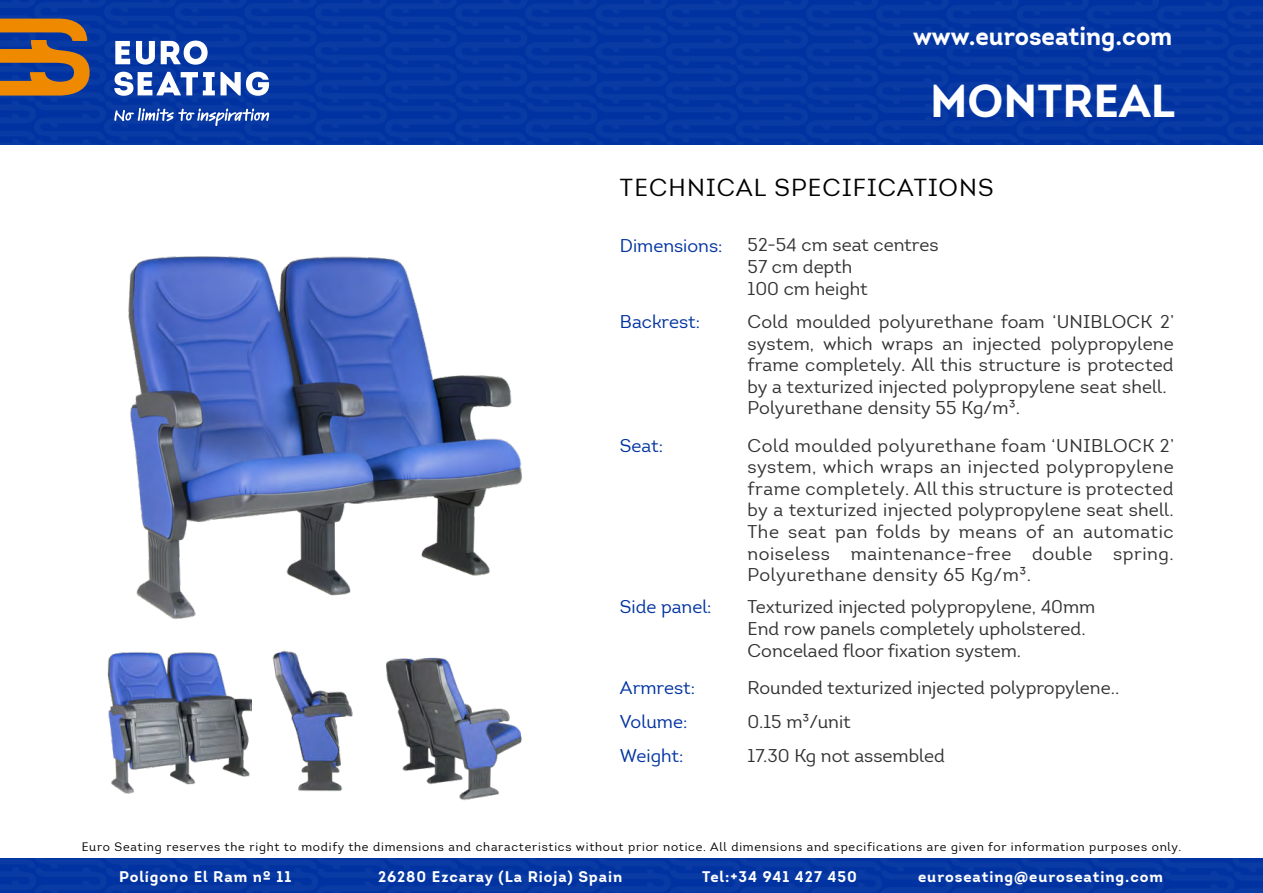
<style>
.page{position:relative;width:1263px;height:893px;background:#fff}
.page>*{position:absolute;margin:0;border:0;box-sizing:border-box;transform-origin:0 0}
.t1{font:700 45px "Intro";color:#fff}
.t2{font:700 25.5px "Intro";color:#fff;scale:.96 1}
.t3{font:24px "Intro";letter-spacing:.05em;color:#000}
.t4{font:18px/21.6px "Intro";color:#323232}
.t5{font:18px/34px "Intro";color:#0033a1}
.t6{font:700 15px "Intro";letter-spacing:.065em;color:#fff}
.t7{font:12px "Intro";letter-spacing:.065em;color:#000}
</style>
<div class="page">
<div style="left:0;top:0;width:1263px;height:145px;background:#0537a2"></div>
<svg style="left:115px;top:41px;width:15px;height:23px"></svg>
<svg style="left:161px;top:41px;width:47px;height:24px"></svg>
<svg style="left:136px;top:41px;width:19px;height:24px"></svg>
<svg style="left:114px;top:72px;width:155px;height:24px"></svg>
<svg style="left:0;top:19px;width:90px;height:77px"></svg>
<svg style="left:114px;top:108px;width:155px;height:18px"></svg>
<div style="left:0;top:859px;width:1263px;height:34px;background:#0738a3"></div>
<img style="left:128px;top:256px;width:394px;height:363px">
<img style="left:107px;top:652px;width:144px;height:142px">
<img style="left:272px;top:650px;width:81px;height:141px">
<img style="left:386px;top:657px;width:136px;height:144px">
<h2 class="t2" style="left:913px;top:19px;width:272px">www.euroseating.com</h2>
<h1 class="t1" style="left:930px;top:72px;width:246px">MONTREAL</h1>
<h3 class="t3" style="left:620px;top:173px;width:375px">TECHNICAL SPECIFICATIONS</h3>
<p class="t5" style="left:620px;top:228px;width:104px">Dimensions:</p>
<p class="t5" style="left:620px;top:305px;width:82px">Backrest:</p>
<p class="t5" style="left:620px;top:428px;width:45px">Seat:</p>
<p class="t5" style="left:620px;top:590px;width:93px">Side panel:</p>
<p class="t5" style="left:620px;top:671px;width:77px">Armrest:<br>Volume:<br>Weight:</p>
<p class="t4" style="left:747px;top:235px;width:192px">52-54 cm seat centres<br>57 cm depth<br>100 cm height</p>
<p class="t4" style="left:747px;top:311px;width:428px">Cold moulded polyurethane foam ‘UNIBLOCK 2’ system, which wraps an injected polypropylene frame completely. All this structure is protected by a texturized injected polypropylene seat shell.<br>Polyurethane density 55 Kg/m³.</p>
<p class="t4" style="left:747px;top:435px;width:428px;text-align:justify">Cold moulded polyurethane foam ‘UNIBLOCK 2’ system, which wraps an injected polypropylene frame completely. All this structure is protected by a texturized injected polypropylene seat shell.<br>The seat pan folds by means of an automatic noiseless maintenance-free double spring.<br>Polyurethane density 65 Kg/m³.</p>
<p class="t4" style="left:747px;top:596px;width:349px">Texturized injected polypropylene, 40mm<br>End row panels completely upholstered.<br>Concelaed floor fixation system.</p>
<p class="t4" style="left:747px;top:677px;width:373px">Rounded texturized injected polypropylene..</p>
<p class="t4" style="left:747px;top:711px;width:105px">0.15 m³/unit</p>
<p class="t4" style="left:747px;top:745px;width:199px">17.30 Kg not assembled</p>
<p class="t7" style="left:82px;top:839px;width:1101px">Euro Seating reserves the right to modify the dimensions and characteristics without prior notice. All dimensions and specifications are given for information purposes only.</p>
<p class="t6" style="left:119px;top:867px;width:174px">Polígono El Ram nº 11</p>
<p class="t6" style="left:378px;top:867px;width:246px">26280 Ezcaray (La Rioja) Spain</p>
<p class="t6" style="left:702px;top:867px;width:156px">Tel:+34 941 427 450</p>
<p class="t6" style="left:918px;top:867px;width:246px">euroseating@euroseating.com</p>
</div>
